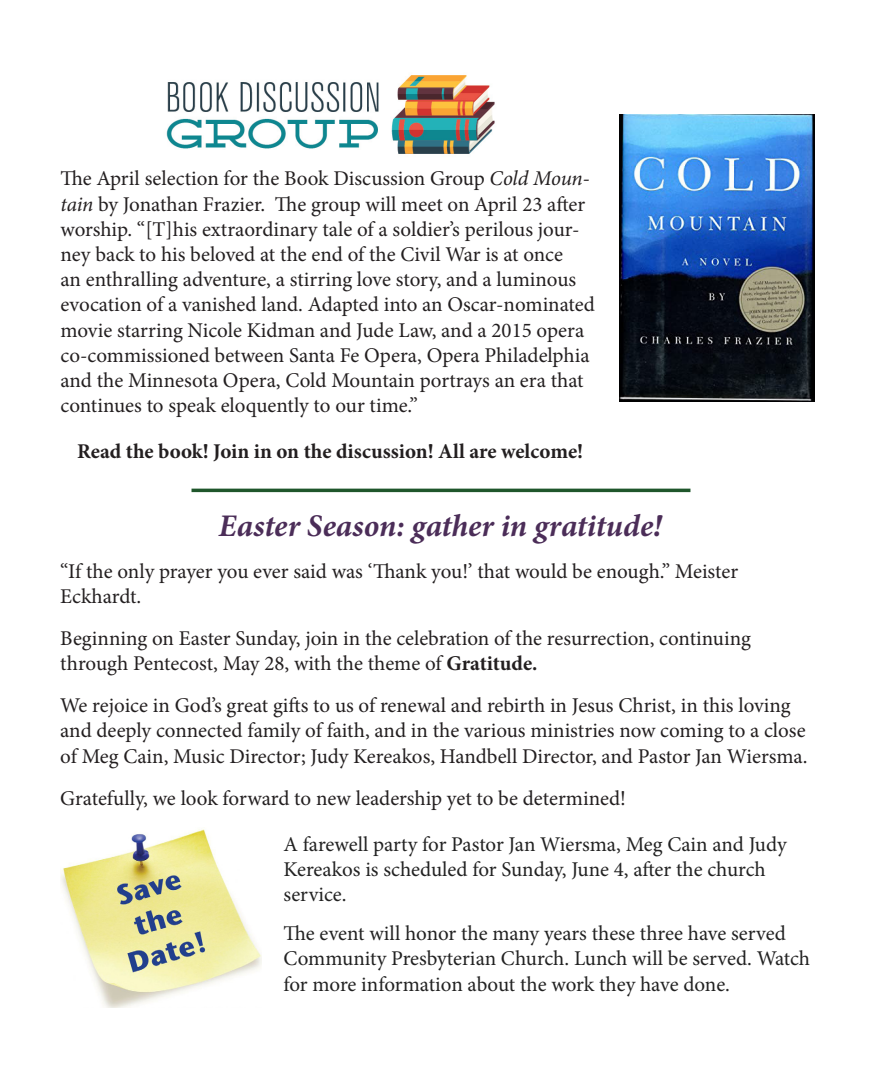
<style>
.page{position:relative;width:882px;height:1071px;background:#fff}
.page>*{position:absolute;margin:0;border:0;box-sizing:border-box;transform-origin:0 0}
.t1{font:italic 700 31.5px "Minion Pro";color:#4b2d58}
.t2{font:21px/25.2px "Minion Pro";color:#231f20}
.t3{font:21px/25.2px "Minion Pro";letter-spacing:-.005em;color:#222}
.t4{font:700 21px "Minion Pro";color:#231f20}
.s1{font-style:italic}
.s2{font-weight:700}
</style>
<div class="page">
<img style="left:166px;top:75px;width:329px;height:79px">
<img style="left:620px;top:115px;width:194px;height:287px">
<hr style="left:192px;top:489px;width:498px;height:3px;background:#1f562b">
<img style="left:60px;top:828px;width:201px;height:179px">
<p class="t2" style="left:60px;top:166px;width:536px">The April selection for the Book Discussion Group <span class="s1">Cold Moun&shy;tain</span> by Jonathan Frazier. The group will meet on April 23 after worship. “[T]his extraordinary tale of a soldier’s perilous jour&shy;ney back to his beloved at the end of the Civil War is at once<br>an enthralling adventure, a stirring love story, and a luminous evocation of a vanished land. Adapted into an Oscar-nominated movie starring Nicole Kidman and Jude Law, and a 2015 opera co-commissioned between Santa Fe Opera, Opera Philadelphia and the Minnesota Opera, Cold Mountain portrays an era that continues to speak eloquently to our time.”</p>
<p class="t4" style="left:77px;top:437px;width:508px">Read the book! Join in on the discussion! All are welcome!</p>
<p class="t1" style="left:219px;top:503px;width:445px">Easter Season: gather in gratitude!</p>
<p class="t2" style="left:60px;top:559px;width:679px">“If the only prayer you ever said was ‘Thank you!’ that would be enough.” Meister<br>Eckhardt.</p>
<p class="t2" style="left:60px;top:626px;width:692px">Beginning on Easter Sunday, join in the celebration of the resurrection, continuing through Pentecost, May 28, with the theme of <span class="s2">Gratitude.</span></p>
<p class="t2" style="left:60px;top:693px;width:749px">We rejoice in God’s great gifts to us of renewal and rebirth in Jesus Christ, in this loving and deeply connected family of faith, and in the various ministries now coming to a close of Meg Cain, Music Director; Judy Kereakos, Handbell Director, and Pastor Jan Wiersma.</p>
<p class="t2" style="left:60px;top:785px;width:567px">Gratefully, we look forward to new leadership yet to be determined!</p>
<p class="t3" style="left:284px;top:831px;width:505px">A farewell party for Pastor Jan Wiersma, Meg Cain and Judy<br>Kereakos is scheduled for Sunday, June 4, after the church service.</p>
<p class="t3" style="left:284px;top:921px;width:528px">The event will honor the many years these three have served<br>Community Presbyterian Church. Lunch will be served. Watch for more information about the work they have done.</p>
</div>
